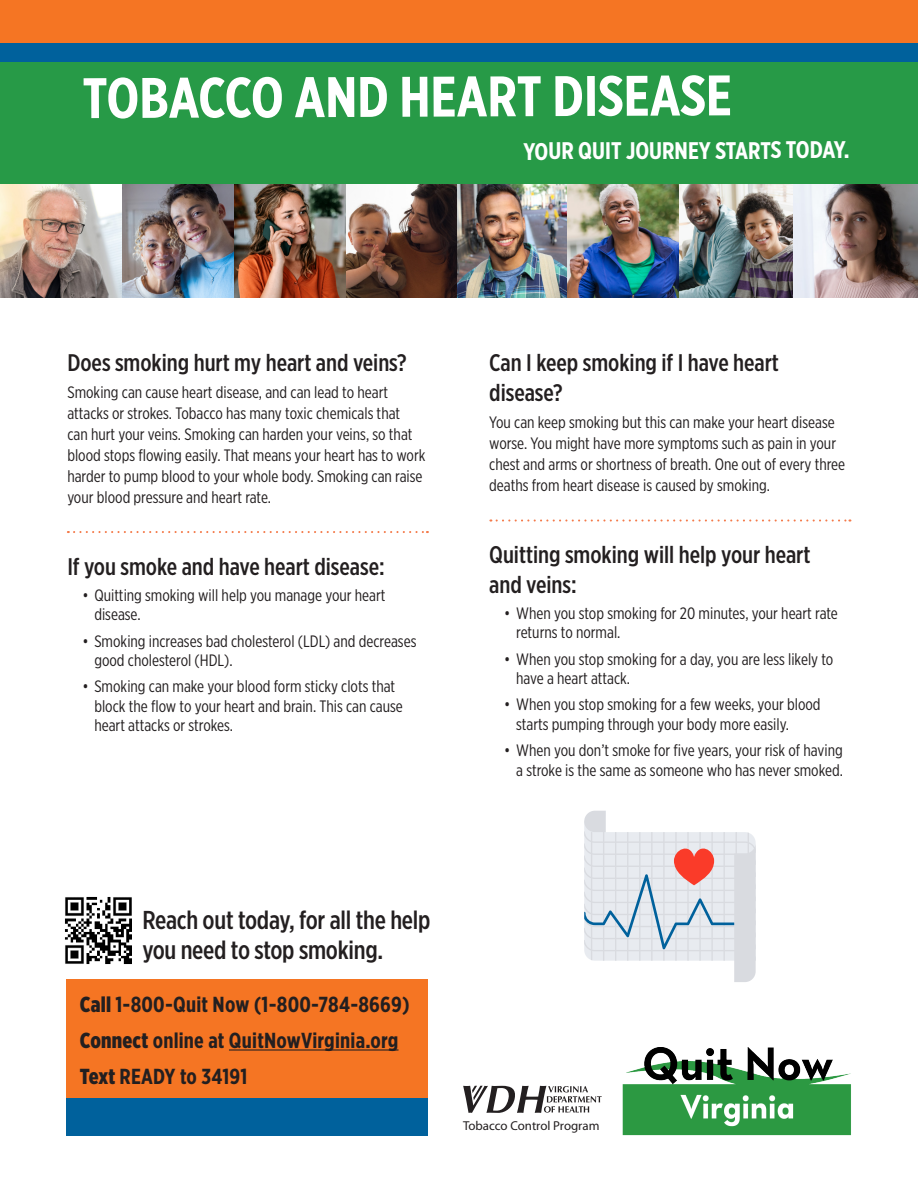
<style>
.page{position:relative;width:918px;height:1188px;background:#fff}
.page>*{position:absolute;margin:0;border:0;box-sizing:border-box;transform-origin:0 0}
.t1{font:700 57px "Gotham X Narrow";letter-spacing:-.005em;color:#fff}
.t2{font:500 25.8px/30px "Gotham X Narrow";letter-spacing:-.01em;color:#231f20}
.t3{font:500 24px/30px "Gotham X Narrow";color:#231f20}
.t4{font:700 24px "Gotham X Narrow";letter-spacing:-.005em;color:#fff}
.t5{font:700 21.75px/36px "Gotham X Narrow";letter-spacing:.01em;color:#231f20}
.Bullets{font:16.5px/19.5px "Gotham X Narrow";color:#231f20}
.body{font:16.5px/21px "Gotham X Narrow";color:#231f20}
.t6{font:12.9px "Myriad Pro";letter-spacing:-.005em;color:#231f20}
.s1{font-weight:900}
</style>
<div class="page">
<div style="left:0;top:60px;width:918px;height:125px;background:#279a47"></div>
<div style="left:0;top:0;width:918px;height:60px;background:#f57523"></div>
<img style="left:622px;top:1047px;width:229px;height:89px">
<img style="left:64px;top:896px;width:68px;height:69px">
<svg style="left:463px;top:1086px;width:139px;height:27px"></svg>
<div style="left:67px;top:980px;width:361px;height:149px;background:#f57523"></div>
<hr style="left:229px;top:1049px;width:170px;height:2px;background:#231f20">
<div style="left:67px;top:1099px;width:361px;height:37px;background:#00619c"></div>
<div style="left:0;top:43px;width:918px;height:19px;background:#00619c"></div>
<img style="left:0;top:185px;width:918px;height:113px">
<svg style="left:68px;top:531px;width:360px;height:2px"></svg>
<svg style="left:497px;top:519px;width:353px;height:3px"></svg>
<svg style="left:584px;top:811px;width:172px;height:171px"></svg>
<h1 class="t1" style="left:83px;top:62px;width:651px">TOBACCO AND HEART DISEASE</h1>
<h3 class="t4" style="left:523px;top:136px;width:328px">YOUR QUIT JOURNEY STARTS TODAY.</h3>
<h2 class="t3" style="left:67px;top:347px;width:341px">Does smoking hurt my heart and veins?</h2>
<p class="body" style="left:67px;top:382px;width:360px">Smoking can cause heart disease, and can lead to heart attacks or strokes. Tobacco has many toxic chemicals that<br>can hurt your veins. Smoking can harden your veins, so that blood stops flowing easily. That means your heart has to work harder to pump blood to your whole body. Smoking can raise your blood pressure and heart rate.</p>
<h2 class="t3" style="left:67px;top:551px;width:319px">If you smoke and have heart disease:</h2>
<p class="Bullets" style="left:94px;top:585px;width:293px;text-indent:-12px">• Quitting smoking will help you manage your heart disease.</p>
<p class="Bullets" style="left:94px;top:631px;width:324px;text-indent:-12px">• Smoking increases bad cholesterol (LDL) and decreases good cholesterol (HDL).</p>
<p class="Bullets" style="left:94px;top:677px;width:310px;text-indent:-12px">• Smoking can make your blood form sticky clots that block the flow to your heart and brain. This can cause heart attacks or strokes.</p>
<h2 class="t3" style="left:489px;top:347px;width:291px">Can I keep smoking if I have heart disease?</h2>
<p class="body" style="left:489px;top:412px;width:357px">You can keep smoking but this can make your heart disease worse. You might have more symptoms such as pain in your chest and arms or shortness of breath. One out of every three deaths from heart disease is caused by smoking.</p>
<h2 class="t3" style="left:489px;top:539px;width:323px">Quitting smoking will help your heart and veins:</h2>
<p class="Bullets" style="left:516px;top:603px;width:323px;text-indent:-12px">• When you stop smoking for 20 minutes, your heart rate returns to normal.</p>
<p class="Bullets" style="left:516px;top:649px;width:319px;text-indent:-12px">• When you stop smoking for a day, you are less likely to have a heart attack.</p>
<p class="Bullets" style="left:516px;top:695px;width:306px;text-indent:-12px">• When you stop smoking for a few weeks, your blood starts pumping through your body more easily.</p>
<p class="Bullets" style="left:504px;top:740px;width:340px;text-align:right">• When you don’t smoke for five years, your risk of having a stroke is the same as someone who has never smoked.</p>
<h2 class="t2" style="left:142px;top:905px;width:290px">Reach out today, for all the help you need to stop smoking.</h2>
<h3 class="t5" style="left:80px;top:986px;width:331px"><span class="s1">Call</span> 1-800-Quit Now (1-800-784-8669)<br><span class="s1">Connect</span> online at QuitNowVirginia.org<br><span class="s1">Text</span> READY to 34191</h3>
<p class="t6" style="left:463px;top:1118px;width:138px">Tobacco Control Program</p>
</div>
